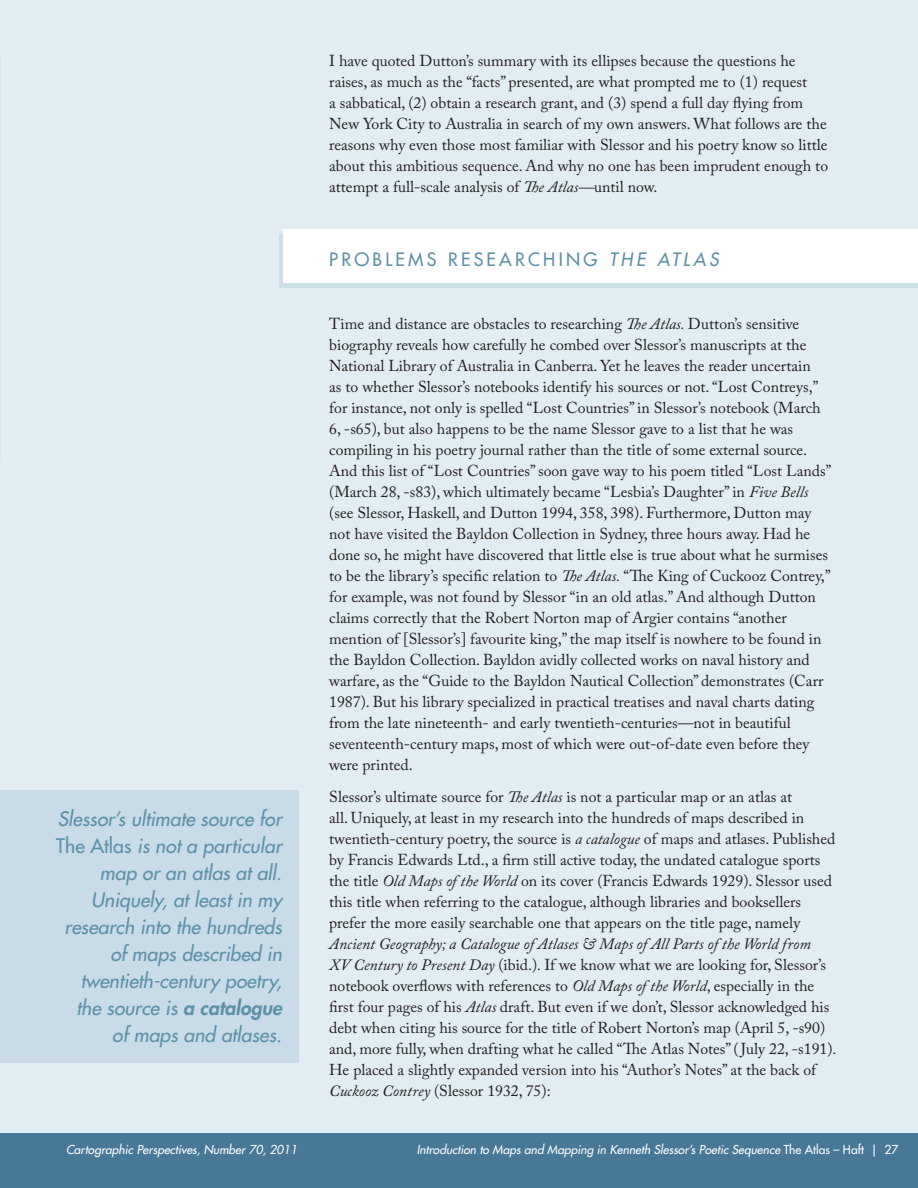
<style>
.page{position:relative;width:918px;height:1188px;background:#fff}
.page>*{position:absolute;margin:0;border:0;box-sizing:border-box;transform-origin:0 0}
.t1{font:italic 500 19.5px/27px "Futura Std";color:#5d91a7;text-align:right}
.t2{font:500 18px "Futura Std";color:#5d91a7}
.t3{font:italic 500 18px "Futura Std";letter-spacing:.18em;color:#5d91a7}
.t4{font:15.75px/21px "Adobe Caslon Pro";color:#231f20}
.t5{font:italic 500 12px "Futura Std";color:#fff}
.s1{font-style:italic}
.s2{font-style:normal}
.s3{font-weight:800}
</style>
<div class="page">
<div style="left:0;top:0;width:918px;height:1136px;background:#e1edf2"></div>
<div style="left:0;top:1133px;width:918px;height:55px;background:#477898"></div>
<div style="left:279px;top:234px;width:639px;height:54px;background:#cddde6"></div>
<div style="left:284px;top:229px;width:634px;height:54px;background:#fff"></div>
<div style="left:0;top:790px;width:298px;height:274px;background:#c8dbe6"></div>
<p class="t4" style="left:329px;top:50px;width:500px">I have quoted Dutton’s summary with its ellipses because the questions he raises, as much as the “facts” presented, are what prompted me to (1) request<br>a sabbatical, (2) obtain a research grant, and (3) spend a full day flying from New York City to Australia in search of my own answers. What follows are the reasons why even those most familiar with Slessor and his poetry know so little about this ambitious sequence. And why no one has been imprudent enough to attempt a full-scale analysis of <span class="s1">The Atlas—</span>until now.</p>
<p class="t1" style="left:56px;top:806px;width:227px">Slessor’s ultimate source for<br><span class="s2">The Atlas</span> is not a particular map or an atlas at all.<br>Uniquely, at least in my research into the hundreds of maps described in twentieth-century poetry, the source is <span class="s3">a catalogue </span>of maps and atlases.</p>
<p class="t2" style="left:329px;top:248px;width:14px">PRO</p>
<p class="t2" style="left:373px;top:248px;width:90px">BLE MS RESEARCH</p>
<p class="t3" style="left:559px;top:248px;width:162px"><span class="s2">IN G</span> THE ATLAS</p>
<p class="t4" style="left:329px;top:313px;width:504px">Time and distance are obstacles to researching <span class="s1">The Atlas.</span> Dutton’s sensitive biography reveals how carefully he combed over Slessor’s manuscripts at the National Library of Australia in Canberra. Yet he leaves the reader uncertain<br>as to whether Slessor’s notebooks identify his sources or not. “Lost Contreys,” for instance, not only is spelled “Lost Countries” in Slessor’s notebook (March 6, -s65), but also happens to be the name Slessor gave to a list that he was compiling in his poetry journal rather than the title of some external source.<br>And this list of “Lost Countries” soon gave way to his poem titled “Lost Lands” (March 28, -s83), which ultimately became “Lesbia’s Daughter” in <span class="s1">Five Bells </span>(see Slessor, Haskell, and Dutton 1994, 358, 398). Furthermore, Dutton may not have visited the Bayldon Collection in Sydney, three hours away. Had he done so, he might have discovered that little else is true about what he surmises to be the library’s specific relation to <span class="s1">The Atlas.</span> “The King of Cuckooz Contrey,” for example, was not found by Slessor “in an old atlas.” And although Dutton claims correctly that the Robert Norton map of Argier contains “another mention of [Slessor’s] favourite king,” the map itself is nowhere to be found in the Bayldon Collection. Bayldon avidly collected works on naval history and warfare, as the “Guide to the Bayldon Nautical Collection” demonstrates (Carr 1987). But his library specialized in practical treatises and naval charts dating from the late nineteenth- and early twentieth-centuries—not in beautiful seventeenth-century maps, most of which were out-of-date even before they were printed.</p>
<p class="t4" style="left:329px;top:786px;width:508px">Slessor’s ultimate source for <span class="s1">The Atlas</span> is not a particular map or an atlas at<br>all. Uniquely, at least in my research into the hundreds of maps described in twentieth-century poetry, the source is <span class="s1">a catalogue</span> of maps and atlases. Published by Francis Edwards Ltd., a firm still active today, the undated catalogue sports the title <span class="s1">Old Maps of the World</span> on its cover (Francis Edwards 1929). Slessor used this title when referring to the catalogue, although libraries and booksellers prefer the more easily searchable one that appears on the title page, namely</p>
<p class="t4" style="left:329px;top:933px;width:509px"><span class="s1">Ancient Geography; a Catalogue of Atlases &amp; Maps of All Parts of the World from<br>XV Century to Present Day</span> (ibid.)<span class="s1">.</span> If we know what we are looking for, Slessor’s notebook overflows with references to <span class="s1">Old Maps of the World</span>, especially in the first four pages of his <span class="s1">Atlas</span> draft. But even if we don’t, Slessor acknowledged his debt when citing his source for the title of Robert Norton’s map (April 5, ‑s90) and, more fully, when drafting what he called “The Atlas Notes” ( July 22, ‑s191).<br>He placed a slightly expanded version into his “Author’s Notes” at the back of <span class="s1">Cuckooz Contrey</span> (Slessor 1932, 75):</p>
<p class="t5" style="left:66px;top:1142px;width:233px">Cartographic Perspectives, Number 70, 2011</p>
<p class="t5" style="left:417px;top:1142px;width:483px">Introduction to Maps and Mapping in Kenneth Slessor’s Poetic Sequence <span class="s2">The Atlas – Haft | 27</span></p>
</div>
